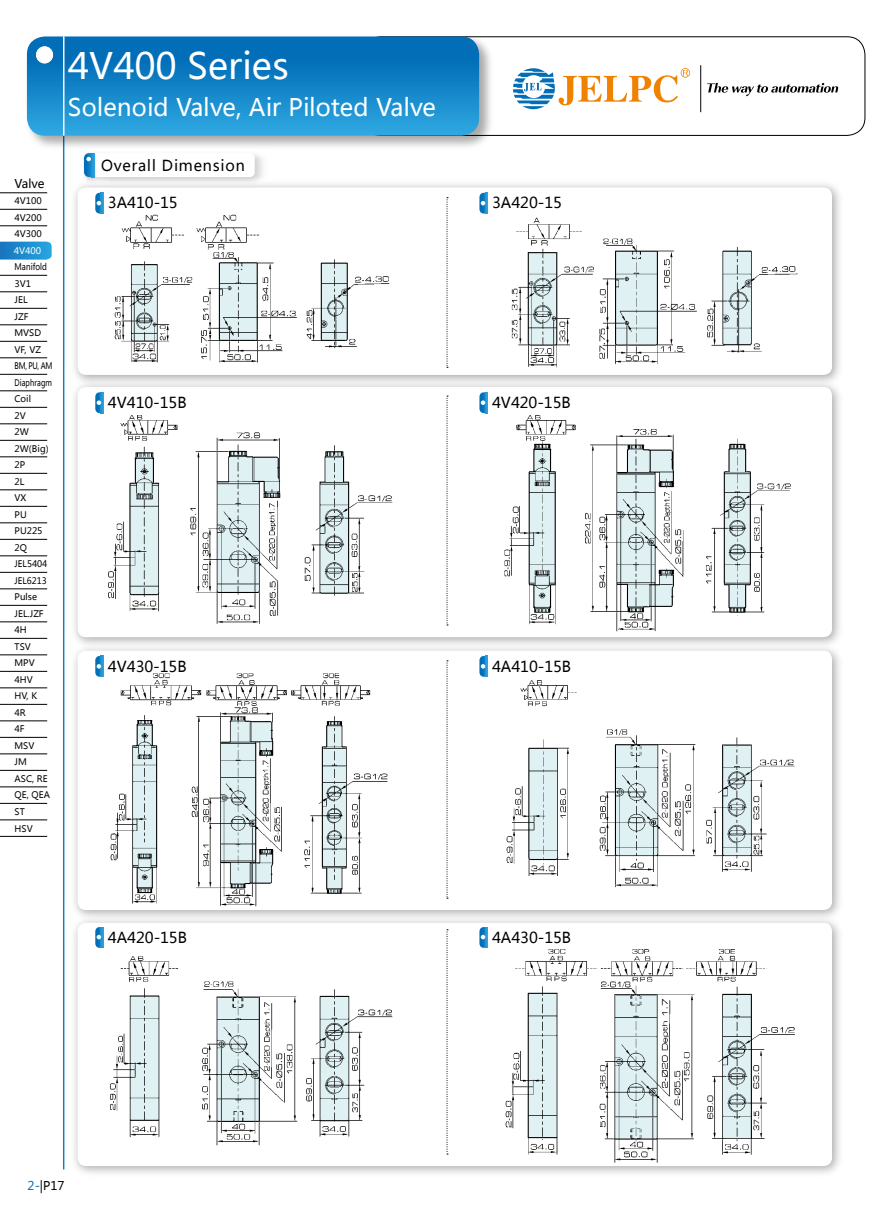
<style>
.page{position:relative;width:893px;height:1212px;background:#fff}
.page>*{position:absolute;margin:0;border:0;box-sizing:border-box;transform-origin:0 0}
.t1{font:36px "Microsoft Ya Hei";color:#fff}
.t2{font:24px "Microsoft Ya Hei";color:#fff}
.t3{font:15px "Microsoft Ya Hei";color:#000}
.t4{font:15px "Microsoft Ya Hei";letter-spacing:.05em;color:#000}
.t5{font:12px "Microsoft Ya Hei";color:#000}
.t6{font:9px/16.5px "Microsoft Ya Hei";color:#000;scale:.84 1}
.t7{font:9px/16.5px "Microsoft Ya Hei";color:#000;text-align:justify}
.t8{font:9px "Microsoft Ya Hei";color:#fff}
.s1{color:#036eb8}
</style>
<div class="page">
<div style="left:363px;top:37px;width:502px;height:99px;border:1px solid #000;border-radius:18px"></div>
<svg style="left:513px;top:68px;width:177px;height:41px"></svg>
<hr style="left:700px;top:65px;width:1px;height:47px;background:#000">
<svg style="left:707px;top:83px;width:131px;height:13px"></svg>
<div style="left:24px;top:34px;width:471px;height:116px;background:#000;opacity:.34"></div>
<div style="left:27px;top:36px;width:452px;height:100px;background:linear-gradient(to bottom,#0063b0,#2ca5df);border-radius:18px"></div>
<hr style="left:63px;top:36px;width:1px;height:100px;background:#fff">
<hr style="left:0;top:259px;width:47px;height:1px;background:#000">
<hr style="left:0;top:275px;width:47px;height:1px;background:#000">
<hr style="left:0;top:292px;width:47px;height:1px;background:#000">
<hr style="left:0;top:308px;width:47px;height:1px;background:#000">
<hr style="left:0;top:325px;width:47px;height:1px;background:#000">
<hr style="left:0;top:341px;width:47px;height:1px;background:#000">
<hr style="left:0;top:358px;width:47px;height:1px;background:#000">
<hr style="left:0;top:374px;width:47px;height:1px;background:#000">
<hr style="left:0;top:391px;width:47px;height:1px;background:#000">
<hr style="left:0;top:407px;width:47px;height:1px;background:#000">
<hr style="left:0;top:424px;width:47px;height:1px;background:#000">
<hr style="left:0;top:440px;width:47px;height:1px;background:#000">
<hr style="left:0;top:457px;width:47px;height:1px;background:#000">
<hr style="left:0;top:473px;width:47px;height:1px;background:#000">
<hr style="left:0;top:490px;width:47px;height:1px;background:#000">
<hr style="left:0;top:506px;width:47px;height:1px;background:#000">
<hr style="left:0;top:523px;width:47px;height:1px;background:#000">
<hr style="left:0;top:572px;width:47px;height:1px;background:#000">
<hr style="left:0;top:589px;width:47px;height:1px;background:#000">
<hr style="left:0;top:638px;width:47px;height:1px;background:#000">
<hr style="left:0;top:655px;width:47px;height:1px;background:#000">
<hr style="left:0;top:671px;width:47px;height:1px;background:#000">
<hr style="left:0;top:688px;width:47px;height:1px;background:#000">
<hr style="left:0;top:209px;width:47px;height:1px;background:#000">
<hr style="left:0;top:226px;width:47px;height:1px;background:#000">
<hr style="left:0;top:737px;width:47px;height:1px;background:#000">
<hr style="left:0;top:787px;width:47px;height:1px;background:#000">
<hr style="left:0;top:704px;width:47px;height:1px;background:#000">
<hr style="left:0;top:721px;width:47px;height:1px;background:#000">
<hr style="left:0;top:836px;width:47px;height:1px;background:#000">
<hr style="left:0;top:770px;width:47px;height:1px;background:#000">
<hr style="left:0;top:754px;width:47px;height:1px;background:#000">
<hr style="left:0;top:539px;width:47px;height:1px;background:#000">
<hr style="left:0;top:556px;width:47px;height:1px;background:#000">
<hr style="left:0;top:193px;width:47px;height:1px;background:#000">
<hr style="left:0;top:605px;width:47px;height:1px;background:#000">
<hr style="left:0;top:622px;width:47px;height:1px;background:#000">
<hr style="left:0;top:820px;width:47px;height:1px;background:#000">
<hr style="left:0;top:803px;width:47px;height:1px;background:#000">
<img style="left:110px;top:149px;width:161px;height:29px">
<img style="left:87px;top:149px;width:23px;height:29px">
<svg style="left:84px;top:153px;width:171px;height:24px"></svg>
<div style="left:36px;top:46px;width:17px;height:17px;background:#fff;border-radius:50%"></div>
<div style="left:70px;top:178px;width:775px;height:210px;background:#000;opacity:.34"></div>
<div style="left:78px;top:187px;width:754px;height:188px;background:#fff;border-radius:9px"></div>
<svg style="left:446px;top:197px;width:2px;height:171px"></svg>
<img style="left:101px;top:193px;width:2px;height:21px">
<svg style="left:95px;top:193px;width:6px;height:21px"></svg>
<img style="left:485px;top:193px;width:3px;height:21px">
<svg style="left:479px;top:193px;width:6px;height:21px"></svg>
<div style="left:70px;top:377px;width:775px;height:273px;background:#000;opacity:.34"></div>
<div style="left:78px;top:387px;width:754px;height:250px;background:#fff;border-radius:9px"></div>
<svg style="left:446px;top:396px;width:2px;height:229px"></svg>
<img style="left:101px;top:392px;width:2px;height:20px">
<svg style="left:95px;top:392px;width:6px;height:20px"></svg>
<img style="left:485px;top:392px;width:3px;height:21px">
<svg style="left:479px;top:392px;width:6px;height:21px"></svg>
<div style="left:70px;top:641px;width:775px;height:281px;background:#000;opacity:.34"></div>
<div style="left:78px;top:651px;width:754px;height:259px;background:#fff;border-radius:9px"></div>
<svg style="left:446px;top:660px;width:2px;height:239px"></svg>
<img style="left:101px;top:656px;width:2px;height:14px">
<svg style="left:95px;top:656px;width:6px;height:21px"></svg>
<img style="left:485px;top:656px;width:3px;height:21px">
<svg style="left:479px;top:656px;width:6px;height:21px"></svg>
<div style="left:70px;top:913px;width:775px;height:266px;background:#000;opacity:.34"></div>
<div style="left:78px;top:923px;width:754px;height:243px;background:#fff;border-radius:9px"></div>
<svg style="left:446px;top:929px;width:2px;height:225px"></svg>
<img style="left:101px;top:927px;width:2px;height:21px">
<svg style="left:95px;top:927px;width:6px;height:21px"></svg>
<img style="left:485px;top:927px;width:3px;height:21px">
<svg style="left:479px;top:927px;width:6px;height:21px"></svg>
<img style="left:102px;top:203px;width:300px;height:174px">
<img style="left:511px;top:217px;width:287px;height:151px">
<img style="left:97px;top:412px;width:296px;height:212px">
<img style="left:504px;top:415px;width:287px;height:217px">
<img style="left:99px;top:670px;width:289px;height:237px">
<img style="left:506px;top:680px;width:289px;height:208px">
<img style="left:110px;top:956px;width:283px;height:190px">
<img style="left:505px;top:949px;width:290px;height:214px">
<svg style="left:0;top:242px;width:52px;height:17px"></svg>
<h3 class="t5" style="left:15px;top:176px;width:32px">Valve</h3>
<p class="t7" style="left:15px;top:193px;width:29px">4V100<br>4V200<br>4V300</p>
<p class="t6" style="left:15px;top:259px;width:47px">Manifold<br>3V1<br>JEL<br>JZF<br>MVSD<br>VF, VZ<br>BM, PU, AM<br>Diaphragm<br>Coil<br>2V<br>2W<br>2W(Big)<br>2P<br>2L<br>VX<br>PU<br>PU225<br>2Q<br>JEL5404<br>JEL6213<br>Pulse<br>JEL.JZF<br>4H<br>TSV<br>MPV<br>4HV<br>HV, K<br>4R<br>4F<br>MSV<br>JM<br>ASC, RE<br>QE, QEA<br>ST<br>HSV</p>
<p class="t8" style="left:14px;top:244px;width:29px">4V400</p>
<h1 class="t1" style="left:68px;top:41px;width:222px">4V400 Series</h1>
<h2 class="t2" style="left:68px;top:91px;width:370px">Solenoid Valve, Air Piloted Valve</h2>
<h3 class="t4" style="left:101px;top:155px;width:145px">Overall Dimension</h3>
<h3 class="t3" style="left:108px;top:193px;width:71px">3A410-15</h3>
<h3 class="t3" style="left:492px;top:193px;width:71px">3A420-15</h3>
<h3 class="t3" style="left:108px;top:392px;width:80px">4V410-15B</h3>
<h3 class="t3" style="left:492px;top:392px;width:80px">4V420-15B</h3>
<h3 class="t3" style="left:108px;top:656px;width:80px">4V430-15B</h3>
<h3 class="t3" style="left:492px;top:656px;width:81px">4A410-15B</h3>
<h3 class="t3" style="left:108px;top:927px;width:81px">4A420-15B</h3>
<h3 class="t3" style="left:492px;top:927px;width:81px">4A430-15B</h3>
<h3 class="t5" style="left:28px;top:1177px;width:38px"><span class="s1">2-</span>|P17</h3>
</div>
